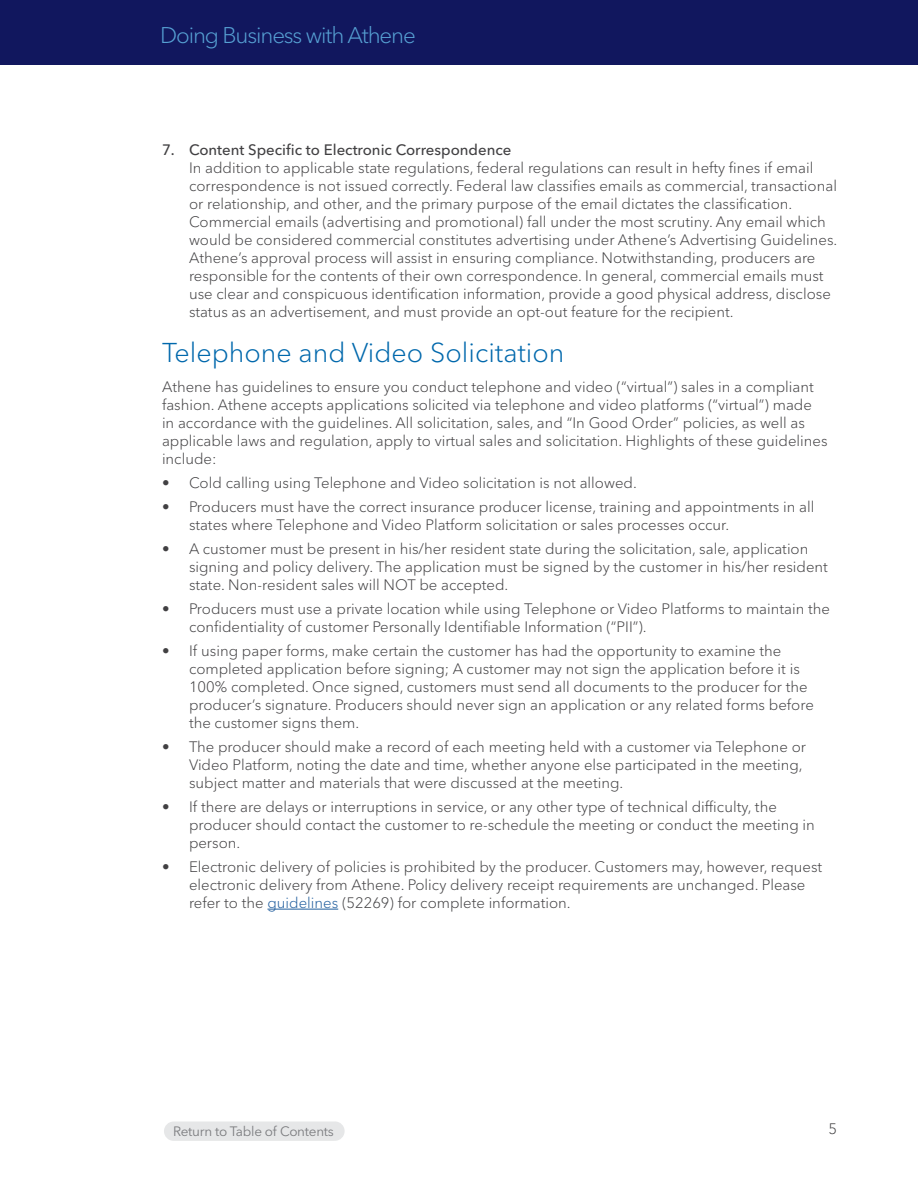
<style>
.page{position:relative;width:918px;height:1188px;background:#fff}
.page>*{position:absolute;margin:0;border:0;box-sizing:border-box;transform-origin:0 0}
.t1{font:300 27px "Avenir Next LT Pro";color:#0068ac}
.t2{font:300 22.5px "Avenir Next LT Pro";letter-spacing:-.05em;color:#56a0d3}
.t3{font:300 15px/18px "Avenir Next LT Pro";color:#414042}
.t4{font:500 15px "Avenir Next LT Pro";color:#414042}
.t5{font:13.5px "Avenir Next LT Pro";letter-spacing:-.02em;color:#7b7c7f}
.s1{color:#215e9e}
</style>
<div class="page">
<div style="left:0;top:0;width:918px;height:65px;background:#11175e"></div>
<hr style="left:267px;top:909px;width:71px;height:1px;background:#215e9e">
<svg style="left:164px;top:1121px;width:181px;height:20px"></svg>
<h2 class="t2" style="left:160px;top:21px;width:257px">Doing Business with Athene</h2>
<p class="t4" style="left:162px;top:140px;width:351px">7. Content Specific to Electronic Correspondence</p>
<p class="t3" style="left:189px;top:158px;width:650px">In addition to applicable state regulations, federal regulations can result in hefty fines if email correspondence is not issued correctly. Federal law classifies emails as commercial, transactional or relationship, and other, and the primary purpose of the email dictates the classification.<br>Commercial emails (advertising and promotional) fall under the most scrutiny. Any email which would be considered commercial constitutes advertising under Athene’s Advertising Guidelines.<br>Athene’s approval process will assist in ensuring compliance. Notwithstanding, producers are responsible for the contents of their own correspondence. In general, commercial emails must use clear and conspicuous identification information, provide a good physical address, disclose status as an advertisement, and must provide an opt-out feature for the recipient.</p>
<h1 class="t1" style="left:162px;top:336px;width:404px">Telephone and Video Solicitation</h1>
<p class="t3" style="left:162px;top:377px;width:667px">Athene has guidelines to ensure you conduct telephone and video (“virtual”) sales in a compliant fashion. Athene accepts applications solicited via telephone and video platforms (“virtual”) made in accordance with the guidelines. All solicitation, sales, and “In Good Order” policies, as well as applicable laws and regulation, apply to virtual sales and solicitation. Highlights of these guidelines include:</p>
<p class="t3" style="left:162px;top:473px;width:476px">• Cold calling using Telephone and Video solicitation is not allowed.</p>
<p class="t3" style="left:189px;top:497px;width:627px;text-indent:-27px">• Producers must have the correct insurance producer license, training and appointments in all states where Telephone and Video Platform solicitation or sales processes occur.</p>
<p class="t3" style="left:189px;top:539px;width:640px;text-indent:-27px">• A customer must be present in his/her resident state during the solicitation, sale, application signing and policy delivery. The application must be signed by the customer in his/her resident state. Non-resident sales will NOT be accepted.</p>
<p class="t3" style="left:189px;top:599px;width:643px;text-indent:-27px">• Producers must use a private location while using Telephone or Video Platforms to maintain the confidentiality of customer Personally Identifiable Information (“PII”).</p>
<p class="t3" style="left:189px;top:641px;width:626px;text-indent:-27px">• If using paper forms, make certain the customer has had the opportunity to examine the completed application before signing; A customer may not sign the application before it is 100% completed. Once signed, customers must send all documents to the producer for the producer’s signature. Producers should never sign an application or any related forms before the customer signs them.</p>
<p class="t3" style="left:189px;top:737px;width:619px;text-indent:-27px">• The producer should make a record of each meeting held with a customer via Telephone or<br>Video Platform, noting the date and time, whether anyone else participated in the meeting, subject matter and materials that were discussed at the meeting.</p>
<p class="t3" style="left:189px;top:797px;width:627px;text-indent:-27px">• If there are delays or interruptions in service, or any other type of technical difficulty, the producer should contact the customer to re-schedule the meeting or conduct the meeting in person.</p>
<p class="t3" style="left:189px;top:857px;width:635px;text-indent:-27px">• Electronic delivery of policies is prohibited by the producer. Customers may, however, request electronic delivery from Athene. Policy delivery receipt requirements are unchanged. Please refer to the <span class="s1">guidelines</span> (52269) for complete information.</p>
<p class="t5" style="left:173px;top:1123px;width:162px">Return to Table of Contents</p>
<p class="t3" style="left:828px;top:1120px;width:10px">5</p>
</div>
